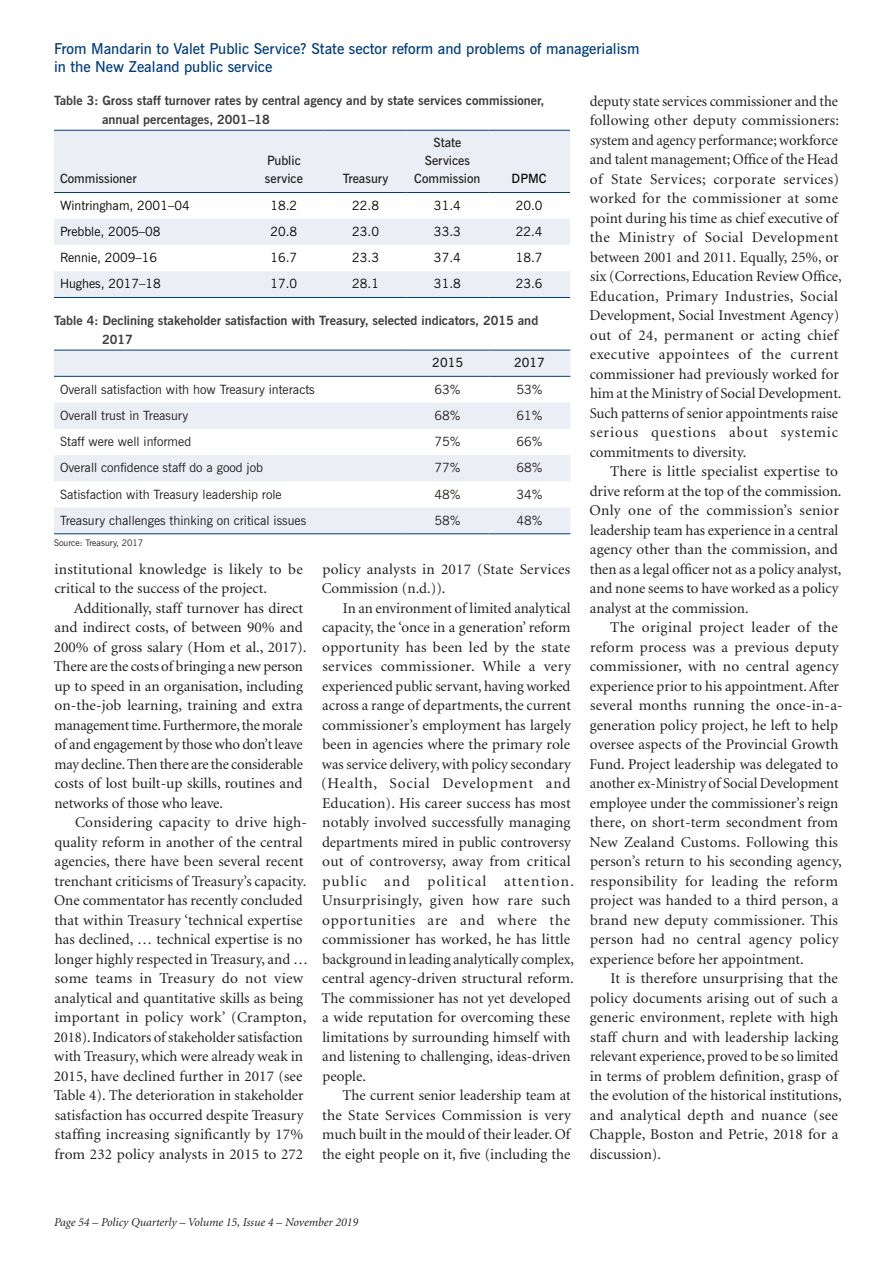
<style>
.page{position:relative;width:893px;height:1263px;background:#fff}
.page>*{position:absolute;margin:0;border:0;box-sizing:border-box;transform-origin:0 0}
.t1{font:15px/19.5px "Minion";color:#231f20}
.t2{font:600 15px/18px "News Gothic BT";color:#013d7d}
.t3{font:12.75px "News Gothic BT";color:#231f20}
.t4{font:700 12.75px/19.5px "News Gothic BT";color:#3e3e3f}
.t5{font:12.75px "News Gothic BT";color:#040503}
.t6{font:600 12.75px/18px "News Gothic BT";color:#231f20}
.t7{font:600 12.75px "News Gothic BT";color:#040503}
.t8{font:italic 12px "Minion";color:#231f20}
.t9{font:9px "News Gothic BT";color:#231f20}
</style>
<div class="page">
<svg style="left:54px;top:131px;width:516px;height:166px;fill:#ebeef5"></svg>
<hr style="left:54px;top:297px;width:189px;height:1px;background:#013d7d">
<hr style="left:243px;top:297px;width:82px;height:1px;background:#013d7d">
<hr style="left:325px;top:297px;width:81px;height:1px;background:#013d7d">
<hr style="left:406px;top:297px;width:82px;height:1px;background:#013d7d">
<hr style="left:488px;top:297px;width:82px;height:1px;background:#013d7d">
<hr style="left:54px;top:130px;width:189px;height:1px;background:#013d7d">
<hr style="left:243px;top:130px;width:82px;height:1px;background:#013d7d">
<hr style="left:325px;top:130px;width:81px;height:1px;background:#013d7d">
<hr style="left:406px;top:130px;width:82px;height:1px;background:#013d7d">
<hr style="left:488px;top:130px;width:82px;height:1px;background:#013d7d">
<hr style="left:54px;top:192px;width:189px;height:1px;background:#013d7d">
<hr style="left:243px;top:192px;width:82px;height:1px;background:#013d7d">
<hr style="left:325px;top:192px;width:81px;height:1px;background:#013d7d">
<hr style="left:406px;top:192px;width:82px;height:1px;background:#013d7d">
<hr style="left:488px;top:192px;width:82px;height:1px;background:#013d7d">
<svg style="left:54px;top:351px;width:516px;height:182px;fill:#ebeef5"></svg>
<hr style="left:54px;top:533px;width:353px;height:1px;background:#013d7d">
<hr style="left:407px;top:533px;width:82px;height:1px;background:#013d7d">
<hr style="left:489px;top:533px;width:81px;height:1px;background:#013d7d">
<hr style="left:54px;top:350px;width:353px;height:1px;background:#013d7d">
<hr style="left:407px;top:350px;width:82px;height:1px;background:#013d7d">
<hr style="left:489px;top:350px;width:81px;height:1px;background:#013d7d">
<hr style="left:54px;top:376px;width:353px;height:1px;background:#013d7d">
<hr style="left:407px;top:376px;width:82px;height:1px;background:#013d7d">
<hr style="left:489px;top:376px;width:81px;height:1px;background:#013d7d">
<p class="t2" style="left:54px;top:39px;width:587px">From Mandarin to Valet Public Service? State sector reform and problems of managerialism in the New Zealand public service</p>
<p class="t4" style="left:102px;top:90px;width:444px;text-indent:-48px">Table 3: Gross staff turnover rates by central agency and by state services commissioner, annual percentages, 2001–18</p>
<p class="t6" style="left:60px;top:170px;width:78px">Commissioner</p>
<p class="t6" style="left:265px;top:152px;width:39px">Public service</p>
<p class="t6" style="left:343px;top:170px;width:47px">Treasury</p>
<p class="t6" style="left:414px;top:134px;width:68px;text-align:center">State<br>Services<br>Commission</p>
<p class="t7" style="left:512px;top:171px;width:37px">DPMC</p>
<p class="t5" style="left:60px;top:197px;width:131px">Wintringham, 2001–04</p>
<p class="t5" style="left:270px;top:197px;width:28px">18.2</p>
<p class="t5" style="left:352px;top:197px;width:28px">22.8</p>
<p class="t5" style="left:434px;top:197px;width:28px">31.4</p>
<p class="t5" style="left:516px;top:197px;width:28px">20.0</p>
<p class="t5" style="left:60px;top:224px;width:102px">Prebble, 2005–08</p>
<p class="t5" style="left:270px;top:224px;width:28px">20.8</p>
<p class="t5" style="left:352px;top:224px;width:28px">23.0</p>
<p class="t5" style="left:434px;top:224px;width:28px">33.3</p>
<p class="t5" style="left:516px;top:224px;width:28px">22.4</p>
<p class="t5" style="left:60px;top:250px;width:99px">Rennie, 2009–16</p>
<p class="t5" style="left:270px;top:250px;width:28px">16.7</p>
<p class="t5" style="left:352px;top:250px;width:28px">23.3</p>
<p class="t5" style="left:434px;top:250px;width:28px">37.4</p>
<p class="t5" style="left:516px;top:250px;width:28px">18.7</p>
<p class="t5" style="left:60px;top:276px;width:102px">Hughes, 2017–18</p>
<p class="t5" style="left:270px;top:276px;width:28px">17.0</p>
<p class="t5" style="left:352px;top:276px;width:28px">28.1</p>
<p class="t5" style="left:434px;top:276px;width:28px">31.8</p>
<p class="t5" style="left:516px;top:276px;width:28px">23.6</p>
<p class="t4" style="left:102px;top:310px;width:438px;text-indent:-48px">Table 4: Declining stakeholder satisfaction with Treasury, selected indicators, 2015 and<br>2017</p>
<p class="t6" style="left:432px;top:354px;width:32px">2015</p>
<p class="t6" style="left:514px;top:354px;width:32px">2017</p>
<p class="t3" style="left:60px;top:381px;width:256px">Overall satisfaction with how Treasury interacts</p>
<p class="t3" style="left:435px;top:381px;width:28px">63%</p>
<p class="t3" style="left:516px;top:381px;width:28px">53%</p>
<p class="t3" style="left:60px;top:408px;width:130px">Overall trust in Treasury</p>
<p class="t3" style="left:435px;top:408px;width:28px">68%</p>
<p class="t3" style="left:516px;top:408px;width:28px">61%</p>
<p class="t3" style="left:60px;top:434px;width:133px">Staff were well informed</p>
<p class="t3" style="left:435px;top:434px;width:28px">75%</p>
<p class="t3" style="left:516px;top:434px;width:28px">66%</p>
<p class="t3" style="left:60px;top:460px;width:205px">Overall confidence staff do a good job</p>
<p class="t3" style="left:435px;top:460px;width:28px">77%</p>
<p class="t3" style="left:516px;top:460px;width:28px">68%</p>
<p class="t3" style="left:60px;top:486px;width:223px">Satisfaction with Treasury leadership role</p>
<p class="t3" style="left:435px;top:486px;width:28px">48%</p>
<p class="t3" style="left:516px;top:486px;width:28px">34%</p>
<p class="t3" style="left:60px;top:512px;width:248px">Treasury challenges thinking on critical issues</p>
<p class="t3" style="left:435px;top:512px;width:28px">58%</p>
<p class="t3" style="left:516px;top:512px;width:28px">48%</p>
<p class="t9" style="left:54px;top:537px;width:91px">Source: Treasury, 2017</p>
<p class="t1" style="left:54px;top:560px;width:250px">institutional knowledge is likely to be critical to the success of the project.</p>
<p class="t1" style="left:54px;top:599px;width:254px;text-indent:20px">Additionally, staff turnover has direct and indirect costs, of between 90% and 200% of gross salary (Hom et al., 2017).<br>There are the costs of bringing a new person up to speed in an organisation, including on-the-job learning, training and extra management time. Furthermore, the morale of and engagement by those who don’t leave may decline. Then there are the considerable costs of lost built-up skills, routines and networks of those who leave.</p>
<p class="t1" style="left:54px;top:813px;width:256px;text-indent:21px">Considering capacity to drive high&shy;quality reform in another of the central agencies, there have been several recent trenchant criticisms of Treasury’s capacity.<br>One commentator has recently concluded that within Treasury ‘technical expertise has declined, … technical expertise is no longer highly respected in Treasury, and … some teams in Treasury do not view analytical and quantitative skills as being important in policy work’ (Crampton, 2018). Indicators of stakeholder satisfaction with Treasury, which were already weak in 2015, have declined further in 2017 (see Table 4). The deterioration in stakeholder satisfaction has occurred despite Treasury staffing increasing significantly by 17% from 232 policy analysts in 2015 to 272</p>
<p class="t1" style="left:322px;top:560px;width:250px">policy analysts in 2017 (State Services<br>Commission (n.d.)).</p>
<p class="t1" style="left:321px;top:599px;width:254px;text-indent:22px">In an environment of limited analytical capacity, the ‘once in a generation’ reform opportunity has been led by the state services commissioner. While a very experienced public servant, having worked across a range of departments, the current commissioner’s employment has largely been in agencies where the primary role was service delivery, with policy secondary (Health, Social Development and Education). His career success has most notably involved successfully managing departments mired in public controversy out of controversy, away from critical public and political attention.<br>Unsurprisingly, given how rare such opportunities are and where the commissioner has worked, he has little background in leading analytically complex, central agency-driven structural reform.<br>The commissioner has not yet developed a wide reputation for overcoming these limitations by surrounding himself with and listening to challenging, ideas-driven people.</p>
<p class="t1" style="left:322px;top:1086px;width:250px;text-align:justify;text-indent:20px">The current senior leadership team at the State Services Commission is very much built in the mould of their leader. Of the eight people on it, five (including the</p>
<p class="t1" style="left:590px;top:92px;width:254px">deputy state services commissioner and the following other deputy commissioners: system and agency performance; workforce and talent management; Office of the Head of State Services; corporate services) worked for the commissioner at some point during his time as chief executive of the Ministry of Social Development between 2001 and 2011. Equally, 25%, or six (Corrections, Education Review Office, Education, Primary Industries, Social Development, Social Investment Agency) out of 24, permanent or acting chief executive appointees of the current commissioner had previously worked for him at the Ministry of Social Development.<br>Such patterns of senior appointments raise serious questions about systemic commitments to diversity.</p>
<p class="t1" style="left:589px;top:462px;width:254px;text-indent:21px">There is little specialist expertise to drive reform at the top of the commission.<br>Only one of the commission’s senior leadership team has experience in a central agency other than the commission, and then as a legal officer not as a policy analyst, and none seems to have worked as a policy analyst at the commission.</p>
<p class="t1" style="left:589px;top:618px;width:255px;text-indent:21px">The original project leader of the reform process was a previous deputy commissioner, with no central agency experience prior to his appointment. After several months running the once-in-a&shy;generation policy project, he left to help oversee aspects of the Provincial Growth Fund. Project leadership was delegated to another ex-Ministry of Social Development employee under the commissioner’s reign there, on short-term secondment from New Zealand Customs. Following this person’s return to his seconding agency, responsibility for leading the reform project was handed to a third person, a brand new deputy commissioner. This person had no central agency policy experience before her appointment.</p>
<p class="t1" style="left:589px;top:969px;width:254px;text-indent:21px">It is therefore unsurprising that the policy documents arising out of such a generic environment, replete with high staff churn and with leadership lacking relevant experience, proved to be so limited in terms of problem definition, grasp of the evolution of the historical institutions, and analytical depth and nuance (see Chapple, Boston and Petrie, 2018 for a discussion).</p>
<p class="t8" style="left:54px;top:1217px;width:305px">Page 54 – Policy Quarterly – Volume 15, Issue 4 – November 2019</p>
</div>
